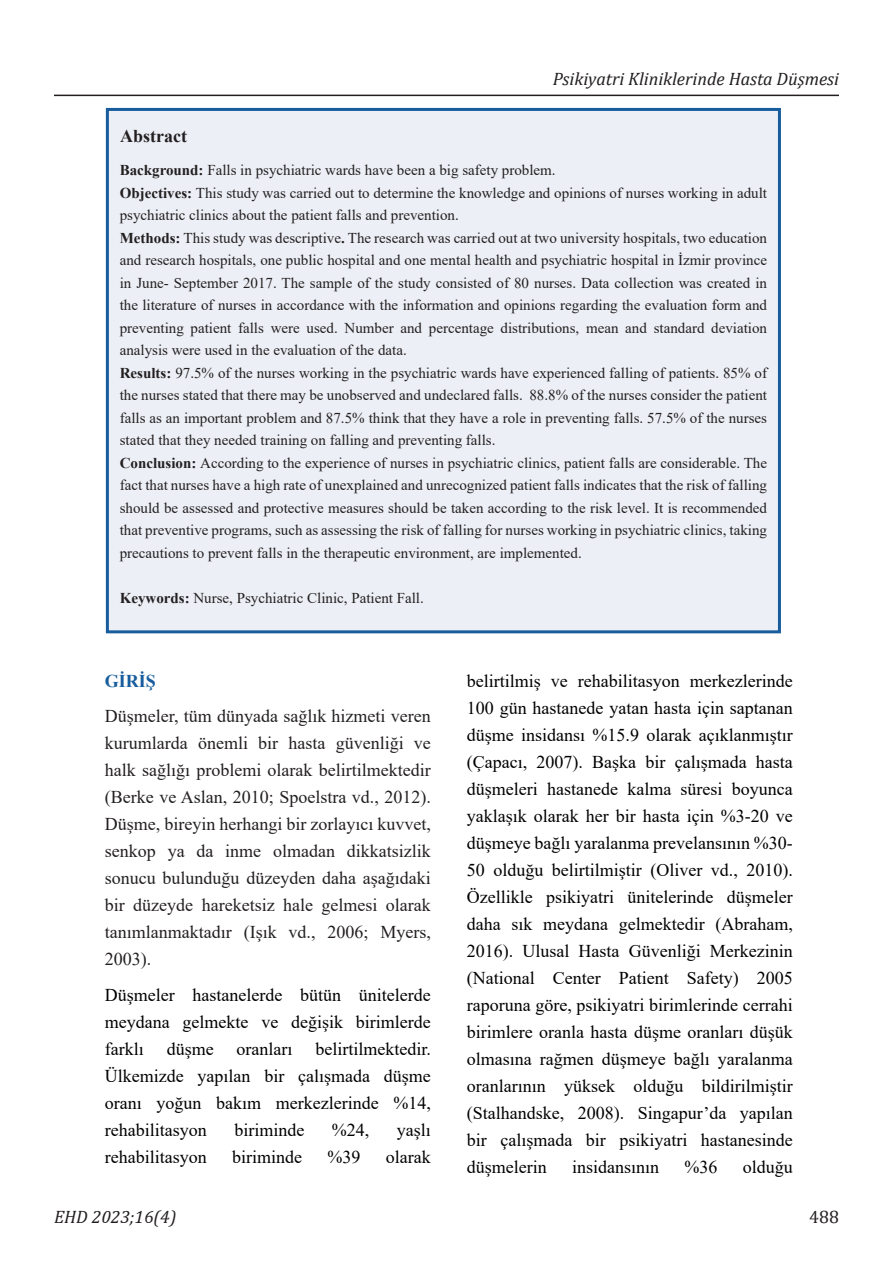
<style>
.page{position:relative;width:893px;height:1263px;background:#fff}
.page>*{position:absolute;margin:0;border:0;box-sizing:border-box;transform-origin:0 0}
.t1{font:18px/27px "Times New Roman";color:#000;text-align:justify}
.t2{font:18px/27px "Times New Roman";color:#231f20;text-align:justify}
.t3{font:italic 18px "Cambria";color:#231f20}
.t4{font:700 18px "Times New Roman";color:#231f20}
.metin_gövde_başlık_1{font:700 18px "Times New Roman";color:#175d9e}
.t5{font:18px "Cambria";color:#231f20}
.t6{font:15px/22.5px "Times New Roman";color:#231f20;text-align:justify}
.s1{font-weight:700}
</style>
<div class="page">
<div style="left:106px;top:108px;width:675px;height:525px;background:#eceff6;border:3px solid #175d9e"></div>
<hr style="left:54px;top:95px;width:785px;height:1px;background:#231f20">
<p class="t3" style="left:553px;top:66px;width:288px">Psikiyatri Kliniklerinde Hasta Düşmesi</p>
<p class="t4" style="left:120px;top:123px;width:68px">Abstract</p>
<p class="t6" style="left:120px;top:159px;width:437px"><span class="s1">Background:</span> Falls in psychiatric wards have been a big safety problem.</p>
<p class="t6" style="left:120px;top:181px;width:649px"><span class="s1">Objectives:</span> This study was carried out to determine the knowledge and opinions of nurses working in adult psychiatric clinics about the patient falls and prevention.</p>
<p class="t6" style="left:120px;top:226px;width:649px"><span class="s1">Methods:</span> This study was descriptive<span class="s1">.</span> The research was carried out at two university hospitals, two education and research hospitals, one public hospital and one mental health and psychiatric hospital in İzmir province in June- September 2017. The sample of the study consisted of 80 nurses. Data collection was created in the literature of nurses in accordance with the information and opinions regarding the evaluation form and preventing patient falls were used. Number and percentage distributions, mean and standard deviation analysis were used in the evaluation of the data.</p>
<p class="t6" style="left:120px;top:361px;width:649px"><span class="s1">Results:</span> 97.5% of the nurses working in the psychiatric wards have experienced falling of patients. 85% of the nurses stated that there may be unobserved and undeclared falls. 88.8% of the nurses consider the patient falls as an important problem and 87.5% think that they have a role in preventing falls. 57.5% of the nurses stated that they needed training on falling and preventing falls.</p>
<p class="t6" style="left:120px;top:451px;width:649px"><span class="s1">Conclusion:</span> According to the experience of nurses in psychiatric clinics, patient falls are considerable. The fact that nurses have a high rate of unexplained and unrecognized patient falls indicates that the risk of falling should be assessed and protective measures should be taken according to the risk level. It is recommended that preventive programs, such as assessing the risk of falling for nurses working in psychiatric clinics, taking precautions to prevent falls in the therapeutic environment, are implemented.</p>
<p class="t6" style="left:120px;top:586px;width:306px"><span class="s1">Keywords:</span> Nurse, Psychiatric Clinic, Patient Fall.</p>
<p class="metin_gövde_başlık_1" style="left:105px;top:668px;width:53px">GİRİŞ</p>
<p class="t2" style="left:105px;top:702px;width:327px">Düşmeler, tüm dünyada sağlık hizmeti veren kurumlarda önemli bir hasta güvenliği ve halk sağlığı problemi olarak belirtilmektedir (Berke ve Aslan, 2010; Spoelstra vd., 2012).<br>Düşme, bireyin herhangi bir zorlayıcı kuvvet, senkop ya da inme olmadan dikkatsizlik sonucu bulunduğu düzeyden daha aşağıdaki bir düzeyde hareketsiz hale gelmesi olarak tanımlanmaktadır (Işık vd., 2006; Myers, 2003).</p>
<p class="t1" style="left:105px;top:981px;width:327px">Düşmeler hastanelerde bütün ünitelerde meydana gelmekte ve değişik birimlerde farklı</p>
<p class="t1" style="left:105px;top:1035px;width:327px;text-indent:210px">belirtilmektedir.<br>Ülkemizde yapılan bir çalışmada düşme oranı yoğun bakım merkezlerinde %14, rehabilitasyon</p>
<p class="t1" style="left:167px;top:1035px;width:48px">düşme</p>
<p class="t1" style="left:237px;top:1035px;width:57px">oranları</p>
<p class="t1" style="left:234px;top:1116px;width:72px">biriminde</p>
<p class="t1" style="left:332px;top:1116px;width:39px">%24,</p>
<p class="t1" style="left:397px;top:1116px;width:36px">yaşlı</p>
<p class="t1" style="left:105px;top:1143px;width:103px">rehabilitasyon</p>
<p class="t1" style="left:232px;top:1143px;width:72px">biriminde</p>
<p class="t1" style="left:328px;top:1143px;width:34px">%39</p>
<p class="t1" style="left:386px;top:1143px;width:46px">olarak</p>
<p class="t1" style="left:467px;top:667px;width:327px">belirtilmiş ve rehabilitasyon merkezlerinde 100 gün hastanede yatan hasta için saptanan düşme insidansı %15.9 olarak açıklanmıştır (Çapacı, 2007). Başka bir çalışmada hasta düşmeleri hastanede kalma süresi boyunca yaklaşık olarak her bir hasta için %3-20 ve düşmeye bağlı yaralanma prevelansının %30- 50 olduğu belirtilmiştir (Oliver vd., 2010).<br>Özellikle psikiyatri ünitelerinde düşmeler daha sık meydana gelmektedir (Abraham, 2016). Ulusal Hasta Güvenliği Merkezinin (National Center Patient Safety) 2005 raporuna göre, psikiyatri birimlerinde cerrahi birimlere oranla hasta düşme oranları düşük olmasına rağmen düşmeye bağlı yaralanma oranlarının yüksek olduğu bildirilmiştir (Stalhandske, 2008). Singapur’da yapılan bir çalışmada bir psikiyatri hastanesinde düşmelerin</p>
<p class="t1" style="left:572px;top:1153px;width:89px">insidansının</p>
<p class="t1" style="left:684px;top:1153px;width:34px">%36</p>
<p class="t1" style="left:743px;top:1153px;width:52px">olduğu</p>
<p class="t3" style="left:54px;top:1204px;width:124px">EHD 2023;16(4)</p>
<p class="t5" style="left:809px;top:1206px;width:31px">488</p>
</div>
